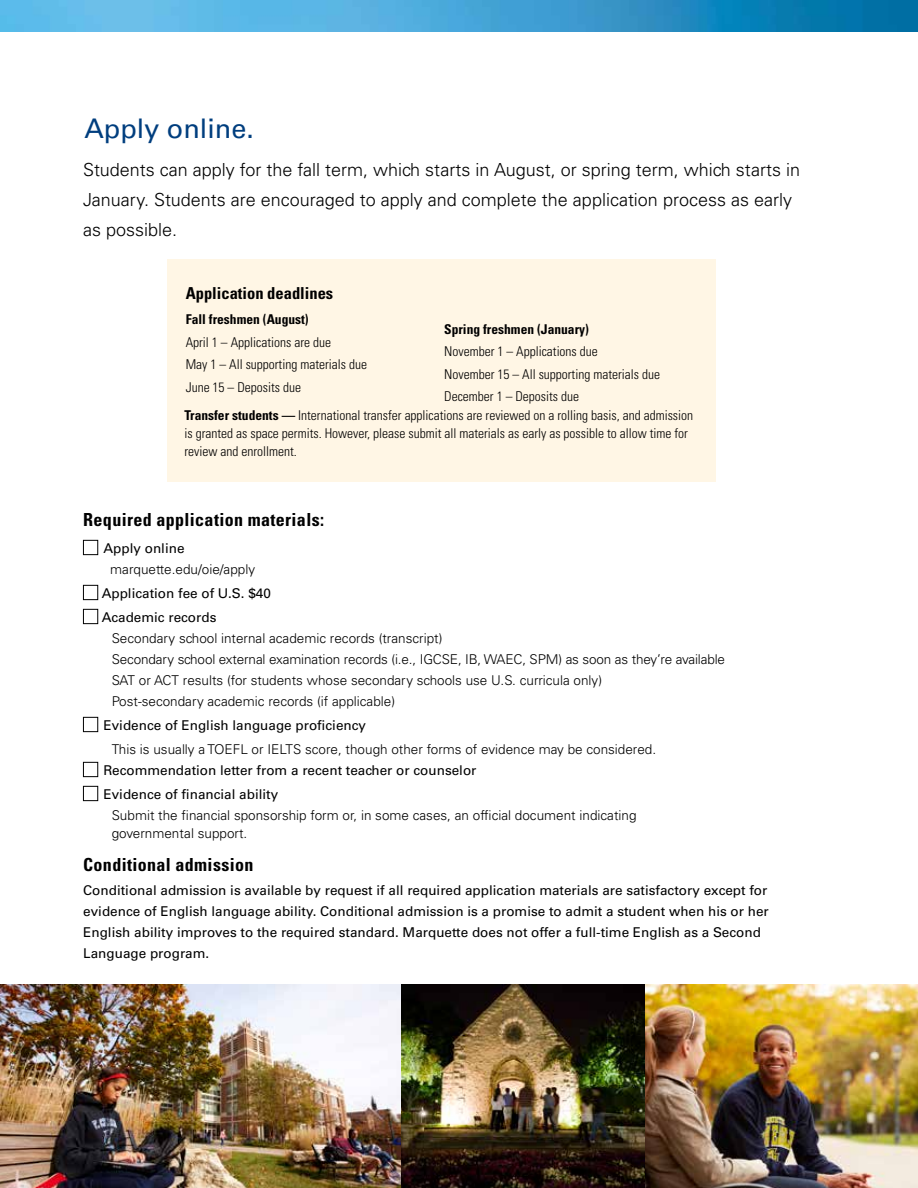
<style>
.page{position:relative;width:918px;height:1188px;background:#fff}
.page>*{position:absolute;margin:0;border:0;box-sizing:border-box;transform-origin:0 0}
.t1{font:27px "Univers LT Std";color:#003e7e}
.t2{font:300 18px/30px "Univers LT Std";color:#000}
.t3{font:700 condensed 18px "Univers LT Std";letter-spacing:.02em;color:#000}
.t4{font:700 condensed 16.5px "Univers LT Std";color:#000}
.t5{font:13.5px/21px "Univers LT Std";color:#000}
.t6{font:300 13.5px/21px "Univers LT Std";color:#000}
.t7{font:300 condensed 13.5px/22.5px "Univers LT Std";color:#000}
.t8{font:700 condensed 13.5px "Univers LT Std";color:#000}
.s1{font-weight:700}
</style>
<div class="page">
<div style="left:167px;top:260px;width:549px;height:222px;background:#fff6e5"></div>
<div style="left:83px;top:540px;width:15px;height:15px;border:1px solid #000"></div>
<div style="left:83px;top:585px;width:15px;height:15px;border:1px solid #000"></div>
<div style="left:83px;top:609px;width:15px;height:15px;border:1px solid #000"></div>
<div style="left:83px;top:717px;width:15px;height:15px;border:1px solid #000"></div>
<div style="left:83px;top:762px;width:15px;height:15px;border:1px solid #000"></div>
<div style="left:83px;top:786px;width:15px;height:15px;border:1px solid #000"></div>
<img style="left:0;top:0;width:918px;height:32px">
<img style="left:0;top:985px;width:918px;height:203px">
<h1 class="t1" style="left:84px;top:112px;width:171px">Apply online.</h1>
<h2 class="t2" style="left:83px;top:154px;width:718px">Students can apply for the fall term, which starts in August, or spring term, which starts in<br>January. Students are encouraged to apply and complete the application process as early as possible.</h2>
<p class="t4" style="left:186px;top:283px;width:149px">Application deadlines</p>
<p class="t8" style="left:186px;top:311px;width:124px">Fall freshmen (August)</p>
<p class="t7" style="left:186px;top:331px;width:183px">April 1 – Applications are due<br>May 1 – All supporting materials due<br>June 15 – Deposits due</p>
<p class="t7" style="left:184px;top:407px;width:510px;line-height:18px"><span class="s1">Transfer students —</span> International transfer applications are reviewed on a rolling basis, and admission is granted as space permits. However, please submit all materials as early as possible to allow time for review and enrollment.</p>
<p class="t8" style="left:444px;top:321px;width:146px">Spring freshmen (January)</p>
<p class="t7" style="left:444px;top:340px;width:217px">November 1 – Applications due<br>November 15 – All supporting materials due<br>December 1 – Deposits due</p>
<h2 class="t3" style="left:83px;top:509px;width:242px">Required application materials:</h2>
<p class="t5" style="left:103px;top:538px;width:83px">Apply online</p>
<p class="t6" style="left:110px;top:559px;width:146px">marquette.edu/oie/apply</p>
<p class="t5" style="left:102px;top:582px;width:171px;line-height:24px">Application fee of U.S. $40<br>Academic records</p>
<p class="t6" style="left:112px;top:628px;width:615px">Secondary school internal academic records (transcript)<br>Secondary school external examination records (i.e., IGCSE, IB, WAEC, SPM) as soon as they’re available SAT or ACT results (for students whose secondary schools use U.S. curricula only)<br>Post-secondary academic records (if applicable)</p>
<p class="t5" style="left:103px;top:715px;width:264px">Evidence of English language proficiency</p>
<p class="t6" style="left:112px;top:739px;width:546px">This is usually a TOEFL or IELTS score, though other forms of evidence may be considered.</p>
<p class="t5" style="left:103px;top:759px;width:375px;line-height:24px">Recommendation letter from a recent teacher or counselor<br>Evidence of financial ability</p>
<p class="t6" style="left:112px;top:807px;width:526px;line-height:18px">Submit the financial sponsorship form or, in some cases, an official document indicating governmental support.</p>
<h2 class="t3" style="left:83px;top:854px;width:172px">Conditional admission</h2>
<p class="t5" style="left:83px;top:880px;width:687px">Conditional admission is available by request if all required application materials are satisfactory except for evidence of English language ability. Conditional admission is a promise to admit a student when his or her English ability improves to the required standard. Marquette does not offer a full-time English as a Second Language program.</p>
</div>
